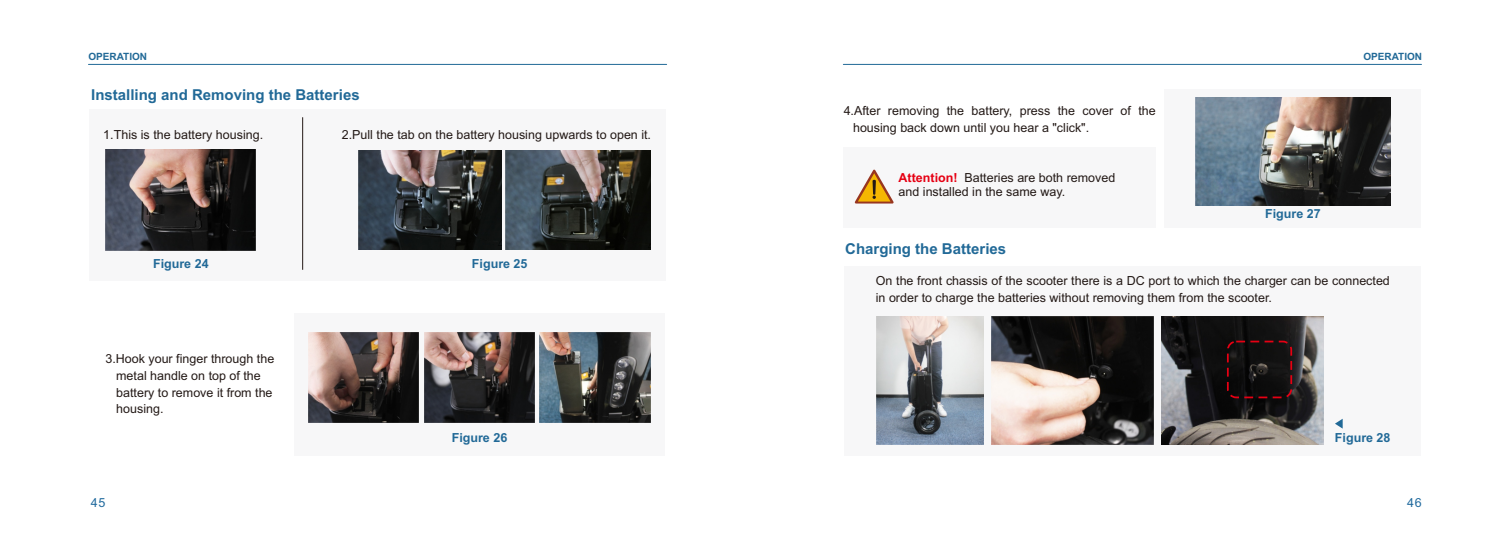
<style>
.page{position:relative;width:1510px;height:546px;background:#fff}
.page>*{position:absolute;margin:0;border:0;box-sizing:border-box;transform-origin:0 0}
.t1{font:700 15px "Arial";color:#216997}
.t2{font:12.5px/16.8px "Arial";color:#231916}
.t3{font:700 12.5px "Arial";color:#216997}
.t4{font:12.5px "Arial";color:#1f699d}
.t5{font:700 10px "Arial";color:#216997}
.s1{font-weight:700;color:#e60013}
</style>
<div class="page">
<hr style="left:843px;top:64px;width:578px;height:1px;background:#216997">
<hr style="left:88px;top:64px;width:578px;height:1px;background:#216997">
<div style="left:90px;top:109px;width:576px;height:171px;background:#f7f7f8"></div>
<img style="left:105px;top:150px;width:151px;height:100px">
<div style="left:294px;top:313px;width:370px;height:142px;background:#f7f7f8"></div>
<img style="left:308px;top:332px;width:111px;height:90px">
<img style="left:424px;top:332px;width:110px;height:90px">
<img style="left:539px;top:332px;width:111px;height:90px">
<div style="left:844px;top:266px;width:576px;height:189px;background:#f7f7f8"></div>
<img style="left:876px;top:317px;width:107px;height:127px">
<img style="left:991px;top:317px;width:162px;height:127px">
<div style="left:1164px;top:88px;width:256px;height:139px;background:#f7f7f8"></div>
<hr style="left:302px;top:117px;width:1px;height:153px;background:#231916">
<img style="left:1195px;top:97px;width:195px;height:108px">
<div style="left:844px;top:146px;width:311px;height:81px;background:#f7f7f8"></div>
<svg style="left:1335px;top:419px;width:7px;height:9px"></svg>
<svg style="left:854px;top:169px;width:40px;height:34px"></svg>
<img style="left:1161px;top:317px;width:162px;height:127px">
<div style="left:1227px;top:340px;width:65px;height:58px;border:2px dashed #e60013;border-radius:8px"></div>
<img style="left:359px;top:150px;width:142px;height:99px">
<img style="left:505px;top:150px;width:146px;height:99px">
<p class="t5" style="left:88px;top:52px;width:60px">OPERATION</p>
<p class="t5" style="left:1363px;top:52px;width:60px">OPERATION</p>
<p class="t1" style="left:91px;top:89px;width:270px">Installing and Removing the Batteries</p>
<p class="t2" style="left:103px;top:127px;width:161px">1.This is the battery housing.</p>
<p class="t2" style="left:342px;top:127px;width:311px">2.Pull the tab on the battery housing upwards to open it.</p>
<p class="t3" style="left:153px;top:258px;width:57px">Figure 24</p>
<p class="t3" style="left:472px;top:258px;width:57px">Figure 25</p>
<p class="t2" style="left:116px;top:351px;width:160px;text-indent:-11px">3.Hook your finger through the metal handle on top of the battery to remove it from the housing.</p>
<p class="t3" style="left:452px;top:433px;width:57px">Figure 26</p>
<p class="t2" style="left:853px;top:104px;width:304px;text-indent:-9px">4.After removing the battery, press the cover of the housing back down until you hear a "click".</p>
<p class="t2" style="left:898px;top:172px;width:218px;line-height:14px"><span class="s1">Attention!</span> Batteries are both removed and installed in the same way.</p>
<p class="t1" style="left:845px;top:243px;width:162px">Charging the Batteries</p>
<p class="t3" style="left:1265px;top:209px;width:57px">Figure 27</p>
<p class="t2" style="left:876px;top:274px;width:515px">On the front chassis of the scooter there is a DC port to which the charger can be connected in order to charge the batteries without removing them from the scooter.</p>
<p class="t3" style="left:1334px;top:432px;width:57px">Figure 28</p>
<p class="t4" style="left:91px;top:497px;width:16px">45</p>
<p class="t4" style="left:1407px;top:497px;width:16px">46</p>
</div>
